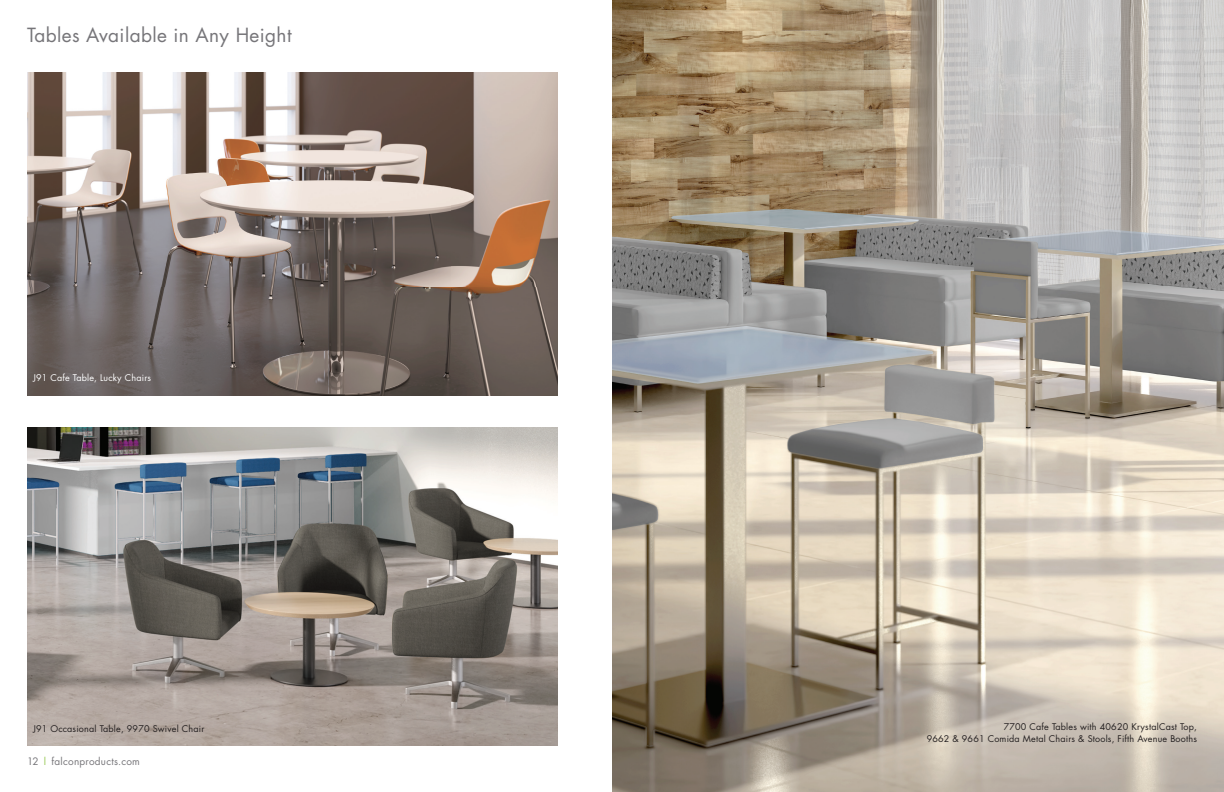
<style>
.page{position:relative;width:1224px;height:792px;background:#fff}
.page>*{position:absolute;margin:0;border:0;box-sizing:border-box;transform-origin:0 0}
.t1{font:19px "Futura";letter-spacing:.02em;color:#767579}
.t2{font:10px "Futura";letter-spacing:.025em;color:#767579}
.t3{font:9px/12px "Futura";letter-spacing:.02em;color:#231f20;text-align:right}
.t4{font:9px "Futura";letter-spacing:.02em;color:#fff}
.s1{color:#91c54b}
</style>
<div class="page">
<img style="left:27px;top:73px;width:531px;height:323px">
<img style="left:612px;top:0;width:612px;height:792px">
<img style="left:27px;top:428px;width:531px;height:318px">
<h1 class="t1" style="left:27px;top:22px;width:266px">Tables Available in Any Height</h1>
<p class="t4" style="left:33px;top:372px;width:120px">J91 Cafe Table, Lucky Chairs</p>
<p class="t3" style="left:33px;top:723px;width:173px">J91 Occasional Table, 9970 Swivel Chair</p>
<p class="t3" style="left:927px;top:720px;width:272px">7700 Cafe Tables with 40620 KrystalCast Top,<br>9662 &amp; 9661 Comida Metal Chairs &amp; Stools, Fifth Avenue Booths</p>
<p class="t2" style="left:27px;top:755px;width:114px">12 <span class="s1">|</span> falconproducts.com</p>
</div>
